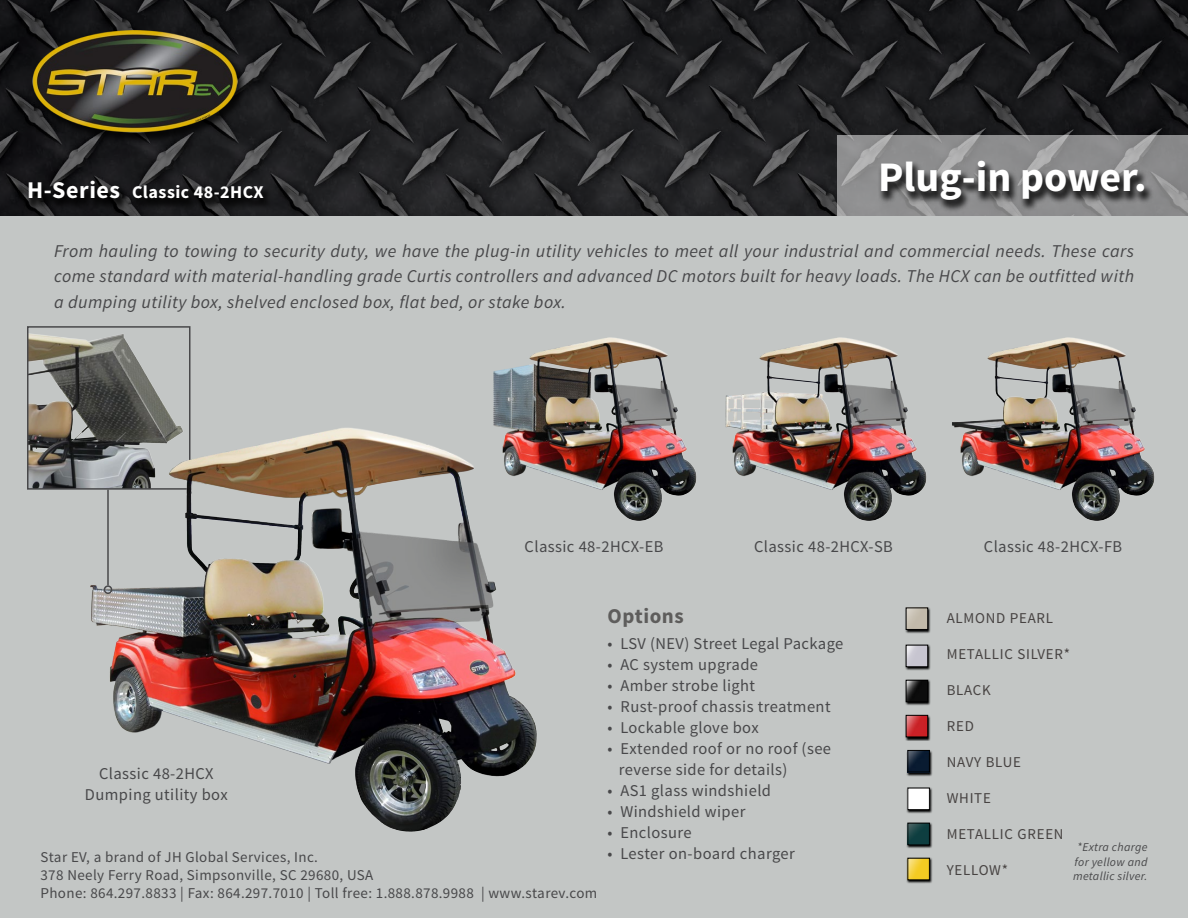
<style>
.page{position:relative;width:1188px;height:918px;background:#fff}
.page>*{position:absolute;margin:0;border:0;box-sizing:border-box;transform-origin:0 0}
.t1{font:700 42px "Source Sans Pro";color:#fff}
.t2{font:700 21px "Source Sans Pro";letter-spacing:.025em;color:#5e5d5c}
.t3{font:italic 18px/25.5px "Source Sans Pro";letter-spacing:.025em;color:#48484a;text-align:justify}
.t4{font:700 18px "Source Sans Pro";letter-spacing:.025em;color:#fff}
.t5{font:16.5px/21px "Source Sans Pro";letter-spacing:.025em;color:#48484a;text-align:center}
.t6{font:15px/18px "Source Sans Pro";letter-spacing:.025em;color:#48484a}
.t7{font:15px "Source Sans Pro";letter-spacing:.05em;color:#474342}
.t8{font:italic 12px/14.4px "Source Sans Pro";letter-spacing:.025em;color:#48484a;text-align:center}
.s1{font-size:24px}
</style>
<div class="page">
<div style="left:0;top:216px;width:1188px;height:702px;background:#c3c6c5"></div>
<svg style="left:0;top:0;width:1188px;height:216px;background:#222224"></svg>
<div style="left:30px;top:29px;width:218px;height:116px;background:#000;opacity:.75"></div>
<img style="left:33px;top:30px;width:204px;height:103px">
<img style="left:30px;top:333px;width:152px;height:154px">
<div style="left:27px;top:326px;width:163px;height:164px;border:2px solid #48484a"></div>
<svg style="left:837px;top:135px;width:351px;height:81px;background:#909091"></svg>
<div style="left:878px;top:160px;width:277px;height:53px;background:#000;opacity:.75"></div>
<svg style="left:906px;top:858px;width:27px;height:26px"></svg>
<img style="left:909px;top:860px;width:19px;height:18px">
<div style="left:907px;top:858px;width:23px;height:22px;border:1px solid #000"></div>
<svg style="left:906px;top:823px;width:27px;height:26px"></svg>
<div style="left:907px;top:823px;width:23px;height:22px;border:1px solid #000"></div>
<svg style="left:905px;top:680px;width:26px;height:26px"></svg>
<img style="left:908px;top:682px;width:18px;height:18px">
<div style="left:906px;top:680px;width:22px;height:22px;border:1px solid #000"></div>
<svg style="left:905px;top:715px;width:26px;height:26px"></svg>
<img style="left:908px;top:717px;width:18px;height:18px">
<div style="left:906px;top:715px;width:22px;height:22px;border:1px solid #000"></div>
<svg style="left:906px;top:750px;width:27px;height:26px"></svg>
<div style="left:907px;top:750px;width:23px;height:22px;border:1px solid #000"></div>
<svg style="left:906px;top:787px;width:27px;height:27px"></svg>
<img style="left:909px;top:790px;width:19px;height:18px">
<div style="left:907px;top:788px;width:23px;height:22px;border:1px solid #000"></div>
<svg style="left:905px;top:607px;width:26px;height:27px"></svg>
<img style="left:908px;top:610px;width:18px;height:18px">
<div style="left:906px;top:608px;width:22px;height:22px;border:1px solid #000"></div>
<svg style="left:905px;top:645px;width:26px;height:26px"></svg>
<img style="left:908px;top:647px;width:18px;height:18px">
<div style="left:906px;top:645px;width:22px;height:22px;border:1px solid #000"></div>
<svg style="left:908px;top:824px;width:21px;height:20px"></svg>
<svg style="left:908px;top:751px;width:21px;height:21px"></svg>
<img style="left:76px;top:428px;width:461px;height:404px">
<img style="left:488px;top:338px;width:209px;height:188px">
<img style="left:725px;top:338px;width:202px;height:183px">
<img style="left:952px;top:338px;width:203px;height:183px">
<div style="left:25px;top:180px;width:249px;height:31px;background:#000;opacity:.75"></div>
<hr style="left:107px;top:490px;width:2px;height:95px;background:#48484a">
<div style="left:104px;top:585px;width:8px;height:9px;border:2px solid #48484a;border-radius:50%"></div>
<p class="t4" style="left:27px;top:180px;width:238px"><span class="s1">H-Series</span> Classic 48-2HCX</p>
<h1 class="t1" style="left:878px;top:150px;width:270px">Plug-in power.</h1>
<p class="t3" style="left:54px;top:238px;width:1082px">From hauling to towing to security duty, we have the plug-in utility vehicles to meet all your industrial and commercial needs. These cars come standard with material-handling grade Curtis controllers and advanced DC motors built for heavy loads. The HCX can be outfitted with a dumping utility box, shelved enclosed box, flat bed, or stake box.</p>
<p class="t5" style="left:525px;top:537px;width:140px">Classic 48-2HCX-EB</p>
<p class="t5" style="left:754px;top:537px;width:140px">Classic 48-2HCX-SB</p>
<p class="t5" style="left:984px;top:537px;width:140px">Classic 48-2HCX-FB</p>
<p class="t5" style="left:85px;top:764px;width:144px">Classic 48-2HCX<br>Dumping utility box</p>
<p class="t6" style="left:40px;top:848px;width:558px">Star EV, a brand of JH Global Services, Inc.<br>378 Neely Ferry Road, Simpsonville, SC 29680, USA<br>Phone: 864.297.8833 | Fax: 864.297.7010 | Toll free: 1.888.878.9988 | www.starev.com</p>
<p class="t2" style="left:608px;top:603px;width:78px">Options</p>
<p class="t5" style="left:608px;top:633px;width:237px">• LSV (NEV) Street Legal Package</p>
<p class="t5" style="left:608px;top:654px;width:152px">• AC system upgrade</p>
<p class="t5" style="left:608px;top:675px;width:149px">• Amber strobe light</p>
<p class="t5" style="left:608px;top:696px;width:225px">• Rust-proof chassis treatment</p>
<p class="t5" style="left:608px;top:717px;width:153px">• Lockable glove box</p>
<p class="t5" style="left:619px;top:738px;width:214px;text-align:left;text-indent:-11px">• Extended roof or no roof (see reverse side for details)</p>
<p class="t5" style="left:608px;top:780px;width:165px">• AS1 glass windshield</p>
<p class="t5" style="left:608px;top:801px;width:140px">• Windshield wiper</p>
<p class="t5" style="left:608px;top:822px;width:86px">• Enclosure</p>
<p class="t5" style="left:608px;top:843px;width:189px">• Lester on-board charger</p>
<p class="t7" style="left:947px;top:609px;width:108px">ALMOND PEARL</p>
<p class="t7" style="left:947px;top:645px;width:125px">METALLIC SILVER*</p>
<p class="t7" style="left:947px;top:681px;width:46px">BLACK</p>
<p class="t7" style="left:947px;top:717px;width:29px">RED</p>
<p class="t7" style="left:947px;top:753px;width:76px">NAVY BLUE</p>
<p class="t7" style="left:947px;top:789px;width:46px">WHITE</p>
<p class="t7" style="left:947px;top:825px;width:118px">METALLIC GREEN</p>
<p class="t7" style="left:947px;top:861px;width:63px">YELLOW*</p>
<p class="t8" style="left:1073px;top:840px;width:76px">*Extra charge for yellow and metallic silver.</p>
</div>
